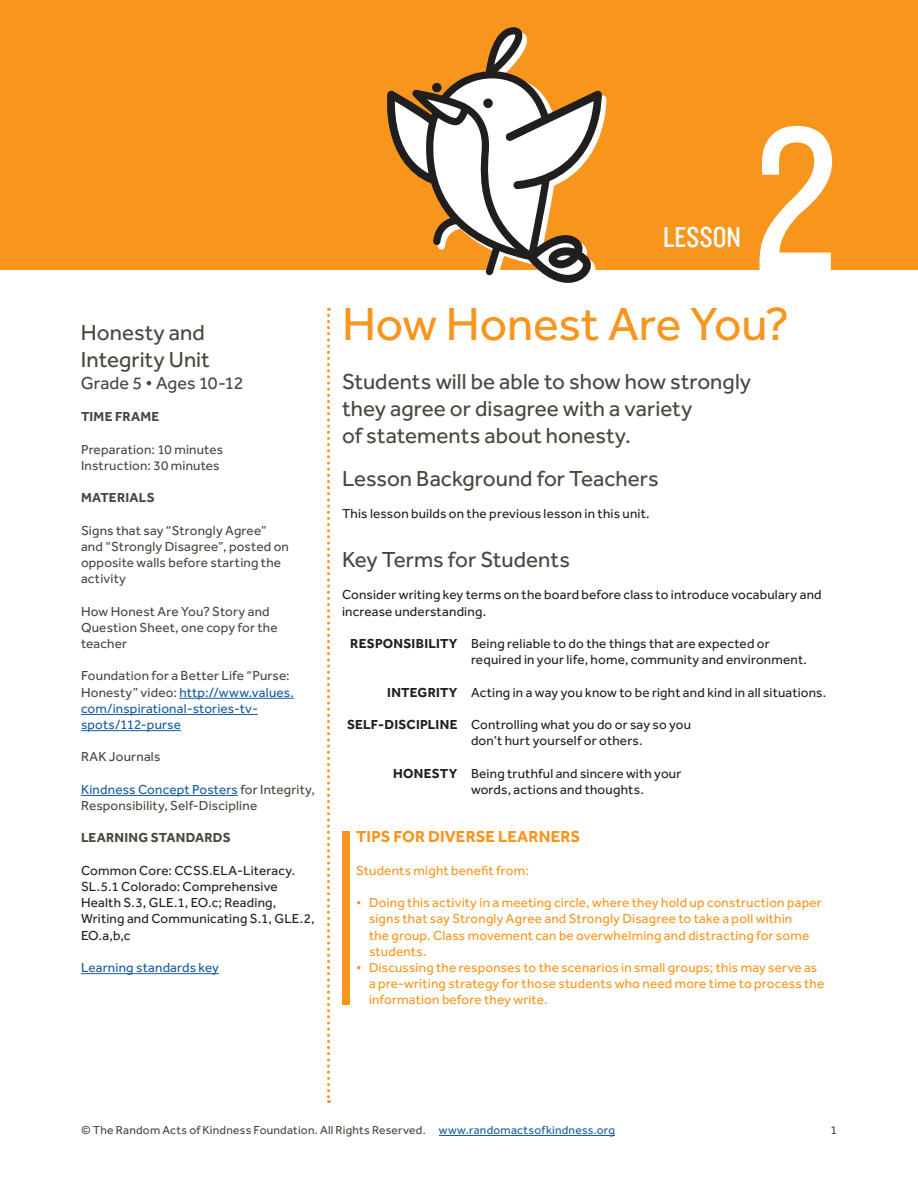
<style>
.page{position:relative;width:918px;height:1188px;background:#fff}
.page>*{position:absolute;margin:0;border:0;box-sizing:border-box;transform-origin:0 0}
.Big_Number{font:213px "Knockout 29 Junior Ltweight";color:#fff}
.Headline{font:48px "Effra";letter-spacing:-.005em;color:#f8951d}
.Big_Number-2{font:30px "Knockout 29 Junior Ltweight";letter-spacing:.01em;color:#fff}
.Subheadline{font:22.5px/27px "Effra";color:#48483e}
.Subheadline-2{font:18px "Effra";letter-spacing:.005em;color:#48483e}
.Definition_List{font:700 16.5px "Effra";letter-spacing:.005em;color:#f8951d}
.Definition_List-2{font:13.5px/16.2px "Effra";letter-spacing:.015em;color:#231f20}
.Definition_List-3{font:13.5px/16.2px "Effra";letter-spacing:.015em;color:#f8951d}
.Sidebar_Text{font:13.5px/16.2px "Effra";letter-spacing:.015em;color:#48483e}
.Sidebar_Text-2{font:13.5px/16.2px "Effra";letter-spacing:.015em;color:#175d9e}
.Sidebar_Text_Header{font:700 13.5px "Effra";letter-spacing:.015em;color:#48483e}
.t1{font:12px "Effra";letter-spacing:.02em;color:#48483e}
.s1{color:#48483e}
.s2{color:#175d9e}
.s3{font-weight:700}
</style>
<div class="page">
<hr style="left:439px;top:1135px;width:176px;height:1px;background:#175d9e">
<hr style="left:179px;top:698px;width:115px;height:1px;background:#175d9e">
<hr style="left:81px;top:714px;width:177px;height:1px;background:#175d9e">
<hr style="left:81px;top:730px;width:100px;height:1px;background:#175d9e">
<hr style="left:81px;top:795px;width:157px;height:1px;background:#175d9e">
<hr style="left:81px;top:973px;width:138px;height:1px;background:#175d9e">
<div style="left:0;top:0;width:918px;height:270px;background:#f8951d"></div>
<svg style="left:327px;top:308px;width:3px;height:795px"></svg>
<svg style="left:387px;top:27px;width:216px;height:256px"></svg>
<svg style="left:483px;top:99px;width:10px;height:9px"></svg>
<svg style="left:432px;top:83px;width:10px;height:9px"></svg>
<div style="left:342px;top:831px;width:7px;height:173px;background:#f8951d"></div>
<p class="Subheadline" style="left:81px;top:319px;width:131px">Honesty and<br>Integrity Unit</p>
<p class="Subheadline-2" style="left:81px;top:372px;width:164px">Grade 5 • Ages 10-12</p>
<p class="Sidebar_Text_Header" style="left:81px;top:408px;width:80px">TIME FRAME</p>
<p class="Sidebar_Text" style="left:81px;top:441px;width:144px">Preparation: 10 minutes<br>Instruction: 30 minutes</p>
<p class="Sidebar_Text_Header" style="left:81px;top:489px;width:75px">MATERIALS</p>
<p class="Sidebar_Text" style="left:81px;top:522px;width:209px">Signs that say “Strongly Agree” and “Strongly Disagree”, posted on opposite walls before starting the activity</p>
<p class="Sidebar_Text" style="left:81px;top:603px;width:198px">How Honest Are You? Story and<br>Question Sheet, one copy for the teacher</p>
<p class="Sidebar_Text-2" style="left:81px;top:668px;width:214px"><span class="s1">Foundation for a Better Life “Purse:<br>Honesty” video:</span> http://www.values. com/inspirational-stories-tv&shy;spots/112-purse</p>
<p class="Sidebar_Text" style="left:81px;top:749px;width:81px">RAK Journals</p>
<p class="Sidebar_Text" style="left:81px;top:781px;width:235px"><span class="s2">Kindness Concept Posters</span> for Integrity,<br>Responsibility, Self-Discipline</p>
<p class="Sidebar_Text_Header" style="left:81px;top:830px;width:151px">LEARNING STANDARDS</p>
<p class="Definition_List-2" style="left:81px;top:862px;width:235px">Common Core: CCSS.ELA-Literacy.<br>SL.5.1 Colorado: Comprehensive<br>Health S.3, GLE.1, EO.c; Reading,<br>Writing and Communicating S.1, GLE.2,<br>EO.a,b,c</p>
<p class="Sidebar_Text-2" style="left:81px;top:959px;width:140px">Learning standards key</p>
<p class="Big_Number-2" style="left:663px;top:218px;width:79px">LESSON</p>
<p class="Big_Number" style="left:754px;top:63px;width:85px">2</p>
<p class="Headline" style="left:342px;top:296px;width:449px">How Honest Are You?</p>
<p class="Subheadline" style="left:342px;top:368px;width:411px">Students will be able to show how strongly they agree or disagree with a variety<br>of statements about honesty.</p>
<p class="Subheadline" style="left:342px;top:465px;width:318px">Lesson Background for Teachers</p>
<p class="Definition_List-2" style="left:342px;top:506px;width:309px">This lesson builds on the previous lesson in this unit.</p>
<p class="Subheadline" style="left:342px;top:546px;width:230px">Key Terms for Students</p>
<p class="Definition_List-2" style="left:342px;top:587px;width:481px">Consider writing key terms on the board before class to introduce vocabulary and increase understanding.</p>
<p class="Definition_List-2" style="left:471px;top:635px;width:338px;text-indent:-121px"><span class="s3">RESPONSIBILITY</span> Being reliable to do the things that are expected or required in your life, home, community and environment.</p>
<p class="Definition_List-2" style="left:387px;top:684px;width:441px"><span class="s3">INTEGRITY</span> Acting in a way you know to be right and kind in all situations.</p>
<p class="Definition_List-2" style="left:471px;top:716px;width:222px;text-indent:-124px"><span class="s3">SELF-DISCIPLINE</span> Controlling what you do or say so you don’t hurt yourself or others.</p>
<p class="Definition_List-2" style="left:471px;top:765px;width:212px;text-indent:-78px"><span class="s3">HONESTY</span> Being truthful and sincere with your words, actions and thoughts.</p>
<p class="Definition_List" style="left:356px;top:827px;width:226px">TIPS FOR DIVERSE LEARNERS</p>
<p class="Definition_List-3" style="left:356px;top:862px;width:174px">Students might benefit from:</p>
<p class="Definition_List-3" style="left:369px;top:894px;width:454px;text-indent:-13px">• Doing this activity in a meeting circle, where they hold up construction paper signs that say Strongly Agree and Strongly Disagree to take a poll within<br>the group. Class movement can be overwhelming and distracting for some students.</p>
<p class="Definition_List-3" style="left:369px;top:959px;width:457px;text-indent:-13px">• Discussing the responses to the scenarios in small groups; this may serve as a pre-writing strategy for those students who need more time to process the information before they write.</p>
<p class="t1" style="left:81px;top:1123px;width:535px">© The Random Acts of Kindness Foundation. All Rights Reserved. <span class="s2">www.randomactsofkindness.org</span></p>
<p class="t1" style="left:830px;top:1123px;width:8px">1</p>
</div>
